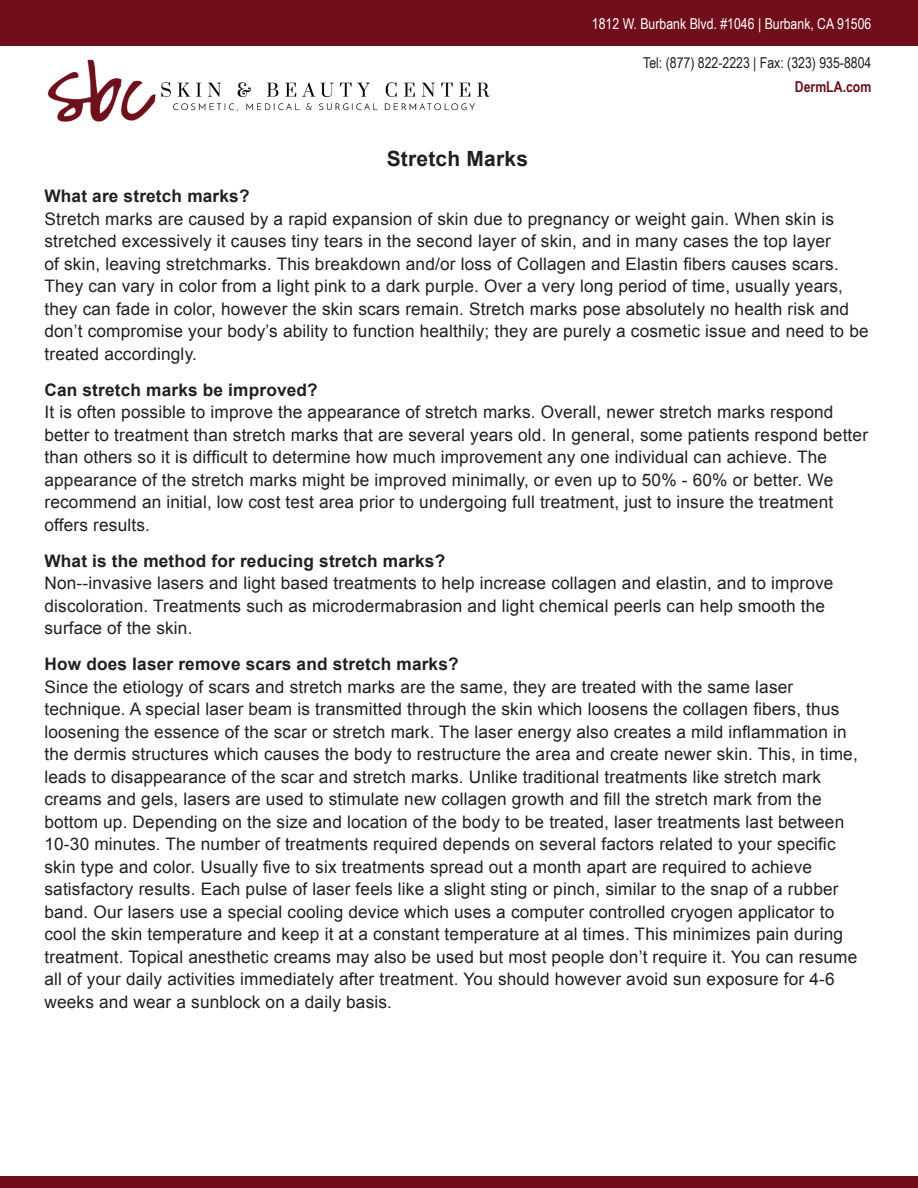
<style>
.page{position:relative;width:918px;height:1188px;background:#fff}
.page>*{position:absolute;margin:0;border:0;box-sizing:border-box;transform-origin:0 0}
.t1{font:700 21px "Arial";letter-spacing:.01em;color:#231f20}
.t2{font:17.25px/22.5px "Arial";letter-spacing:.01em;color:#231f20}
.t3{font:700 17.25px "Arial";letter-spacing:.01em;color:#231f20}
.t4{font:15px "Arial Narrow";color:#fff}
.t5{font:15px "Arial Narrow";color:#231f20}
.t6{font:700 15px "Arial Narrow";color:#700f1a}
</style>
<div class="page">
<img style="left:47px;top:59px;width:443px;height:63px">
<div style="left:0;top:0;width:918px;height:45px;background:#700f1a"></div>
<div style="left:0;top:1177px;width:918px;height:11px;background:#700f1a"></div>
<p class="t4" style="left:592px;top:13px;width:281px">1812 W. Burbank Blvd. #1046 | Burbank, CA 91506</p>
<p class="t5" style="left:643px;top:52px;width:230px">Tel: (877) 822-2223 | Fax: (323) 935-8804</p>
<p class="t1" style="left:387px;top:145px;width:143px">Stretch Marks</p>
<p class="t6" style="left:795px;top:76px;width:78px">DermLA.com</p>
<p class="t3" style="left:44px;top:185px;width:207px">What are stretch marks?</p>
<p class="t2" style="left:44px;top:208px;width:826px">Stretch marks are caused by a rapid expansion of skin due to pregnancy or weight gain. When skin is stretched excessively it causes tiny tears in the second layer of skin, and in many cases the top layer<br>of skin, leaving stretchmarks. This breakdown and/or loss of Collagen and Elastin fibers causes scars.<br>They can vary in color from a light pink to a dark purple. Over a very long period of time, usually years, they can fade in color, however the skin scars remain. Stretch marks pose absolutely no health risk and don’t compromise your body’s ability to function healthily; they are purely a cosmetic issue and need to be treated accordingly.</p>
<p class="t3" style="left:44px;top:379px;width:275px">Can stretch marks be improved?</p>
<p class="t2" style="left:44px;top:401px;width:825px">It is often possible to improve the appearance of stretch marks. Overall, newer stretch marks respond better to treatment than stretch marks that are several years old. In general, some patients respond better than others so it is difficult to determine how much improvement any one individual can achieve. The appearance of the stretch marks might be improved minimally, or even up to 50% - 60% or better. We recommend an initial, low cost test area prior to undergoing full treatment, just to insure the treatment offers results.</p>
<p class="t3" style="left:44px;top:549px;width:402px">What is the method for reducing stretch marks?</p>
<p class="t2" style="left:44px;top:572px;width:791px">Non--invasive lasers and light based treatments to help increase collagen and elastin, and to improve discoloration. Treatments such as microdermabrasion and light chemical peerls can help smooth the surface of the skin.</p>
<p class="t3" style="left:44px;top:653px;width:416px">How does laser remove scars and stretch marks?</p>
<p class="t2" style="left:44px;top:676px;width:815px">Since the etiology of scars and stretch marks are the same, they are treated with the same laser technique. A special laser beam is transmitted through the skin which loosens the collagen fibers, thus loosening the essence of the scar or stretch mark. The laser energy also creates a mild inflammation in the dermis structures which causes the body to restructure the area and create newer skin. This, in time, leads to disappearance of the scar and stretch marks. Unlike traditional treatments like stretch mark creams and gels, lasers are used to stimulate new collagen growth and fill the stretch mark from the bottom up. Depending on the size and location of the body to be treated, laser treatments last between 10-30 minutes. The number of treatments required depends on several factors related to your specific skin type and color. Usually five to six treatments spread out a month apart are required to achieve satisfactory results. Each pulse of laser feels like a slight sting or pinch, similar to the snap of a rubber band. Our lasers use a special cooling device which uses a computer controlled cryogen applicator to cool the skin temperature and keep it at a constant temperature at al times. This minimizes pain during treatment. Topical anesthetic creams may also be used but most people don’t require it. You can resume all of your daily activities immediately after treatment. You should however avoid sun exposure for 4-6 weeks and wear a sunblock on a daily basis.</p>
</div>
